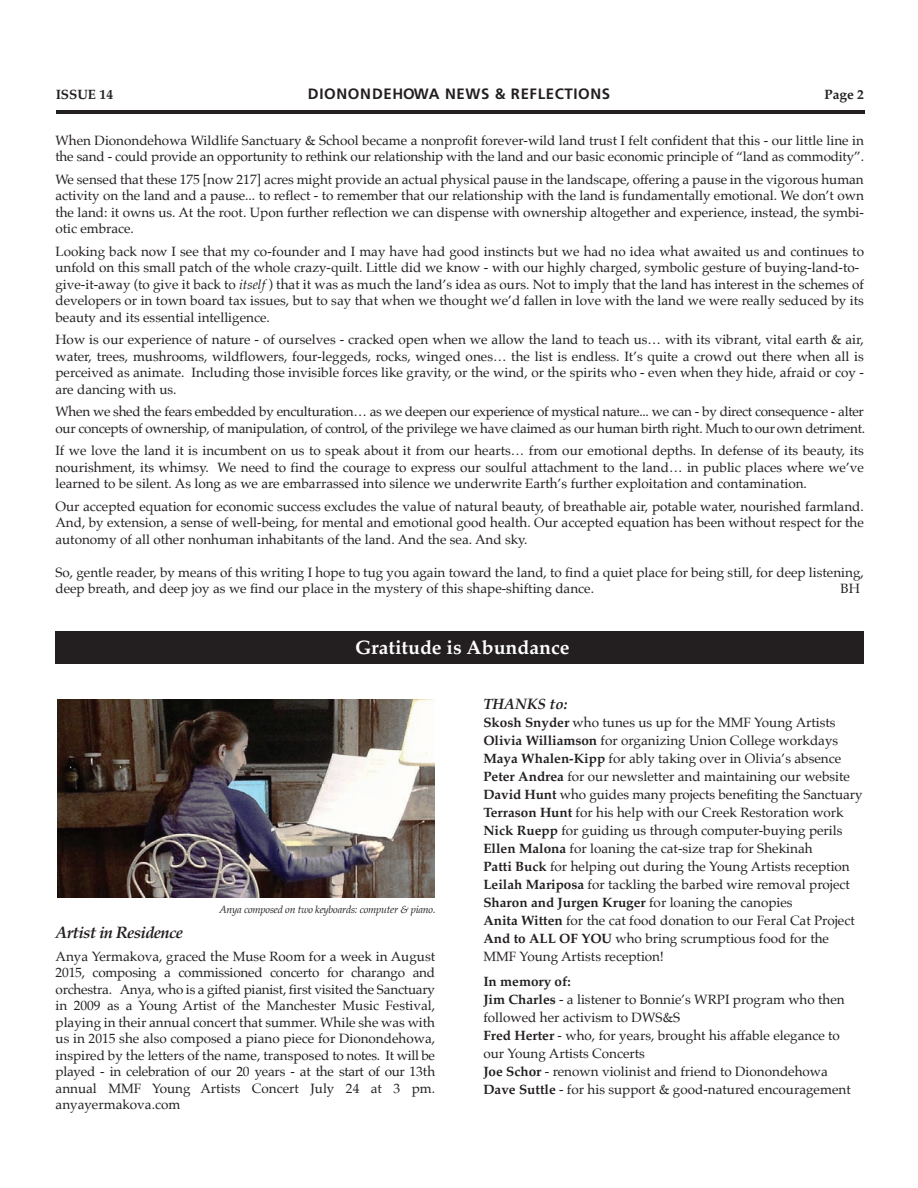
<style>
.page{position:relative;width:918px;height:1188px;background:#fff}
.page>*{position:absolute;margin:0;border:0;box-sizing:border-box;transform-origin:0 0}
.t1{font:700 19.5px "Palatino";color:#fff}
.t2{font:italic 700 16.5px "Palatino";letter-spacing:-.04em;color:#231f20}
.t3{font:700 15px "Frutiger";letter-spacing:.04em;color:#231f20}
.t4{font:italic 700 15px "Palatino";color:#231f20}
.t5{font:13.5px/16.5px "Palatino";color:#231f20}
.t6{font:13.5px/16.5px "Palatino";letter-spacing:-.02em;color:#231f20}
.t7{font:700 13.5px "Palatino";color:#231f20}
.t8{font:italic 10.5px "Palatino";letter-spacing:-.02em;color:#231f20}
.s1{font-style:italic}
.s2{font-weight:700}
</style>
<div class="page">
<img style="left:57px;top:699px;width:377px;height:199px">
<hr style="left:56px;top:111px;width:808px;height:3px;background:#231f20">
<div style="left:56px;top:631px;width:808px;height:33px;background:#231f20"></div>
<p class="t7" style="left:56px;top:83px;width:59px">ISSUE 14</p>
<p class="t3" style="left:308px;top:85px;width:304px">DIONONDEHOWA NEWS &amp; REFLECTIONS</p>
<p class="t7" style="left:825px;top:83px;width:41px">Page 2</p>
<p class="t5" style="left:55px;top:132px;width:810px">When Dionondehowa Wildlife Sanctuary &amp; School became a nonprofit forever-wild land trust I felt confident that this - our little line in the sand - could provide an opportunity to rethink our relationship with the land and our basic economic principle of “land as commodity”.</p>
<p class="t5" style="left:55px;top:171px;width:810px;text-align:justify">We sensed that these 175 [now 217] acres might provide an actual physical pause in the landscape, offering a pause in the vigorous human activity on the land and a pause... to reflect - to remember that our relationship with the land is fundamentally emotional. We don’t own the land: it owns us. At the root. Upon further reflection we can dispense with ownership altogether and experience, instead, the symbi&shy;otic embrace.</p>
<p class="t5" style="left:55px;top:243px;width:810px">Looking back now I see that my co-founder and I may have had good instincts but we had no idea what awaited us and continues to unfold on this small patch of the whole crazy-quilt. Little did we know - with our highly charged, symbolic gesture of buying-land-to&shy;give-it-away (to give it back to <span class="s1">itself</span> ) that it was as much the land’s idea as ours. Not to imply that the land has interest in the schemes of developers or in town board tax issues, but to say that when we thought we’d fallen in love with the land we were really seduced by its beauty and its essential intelligence.</p>
<p class="t5" style="left:55px;top:331px;width:810px;text-align:justify">How is our experience of nature - of ourselves - cracked open when we allow the land to teach us… with its vibrant, vital earth &amp; air, water, trees, mushrooms, wildflowers, four-leggeds, rocks, winged ones… the list is endless. It’s quite a crowd out there when all is perceived as animate. Including those invisible forces like gravity, or the wind, or the spirits who - even when they hide, afraid or coy - are dancing with us.</p>
<p class="t6" style="left:55px;top:403px;width:811px">When we shed the fears embedded by enculturation… as we deepen our experience of mystical nature... we can - by direct consequence - alter our concepts of ownership, of manipulation, of control, of the privilege we have claimed as our human birth right. Much to ourown detriment.</p>
<p class="t5" style="left:55px;top:442px;width:810px;text-align:justify">If we love the land it is incumbent on us to speak about it from our hearts… from our emotional depths. In defense of its beauty, its nourishment, its whimsy. We need to find the courage to express our soulful attachment to the land… in public places where we’ve learned to be silent. As long as we are embarrassed into silence we underwrite Earth’s further exploitation and contamination.</p>
<p class="t5" style="left:55px;top:498px;width:810px;text-align:justify">Our accepted equation for economic success excludes the value of natural beauty, of breathable air, potable water, nourished farmland.<br>And, by extension, a sense of well-being, for mental and emotional good health. Our accepted equation has been without respect for the autonomy of all other nonhuman inhabitants of the land. And the sea. And sky.</p>
<p class="t5" style="left:55px;top:564px;width:810px">So, gentle reader, by means of this writing I hope to tug you again toward the land, to find a quiet place for being still, for deep listening, deep breath, and deep joy as we find our place in the mystery of this shape-shifting dance.</p>
<p class="t5" style="left:840px;top:580px;width:21px">BH</p>
<p class="t1" style="left:355px;top:630px;width:216px">Gratitude is Abundance</p>
<p class="t8" style="left:219px;top:900px;width:218px">Anya composed on two keyboards: computer &amp; piano.</p>
<p class="t2" style="left:56px;top:919px;width:129px">Artist in Residence</p>
<p class="t5" style="left:56px;top:948px;width:381px;text-align:justify">Anya Yermakova, graced the Muse Room for a week in August 2015, composing a commissioned concerto for charango and orchestra. Anya, who is a gifted pianist, first visited the Sanctuary in 2009 as a Young Artist of the Manchester Music Festival, playing in their annual concert that summer. While she was with us in 2015 she also composed a piano piece for Dionondehowa, inspired by the letters of the name, transposed to notes. It will be played - in celebration of our 20 years - at the start of our 13th annual MMF Young Artists Concert July 24 at 3 pm. anyayermakova.com</p>
<p class="t4" style="left:483px;top:691px;width:86px">THANKS to:</p>
<p class="t5" style="left:483px;top:713px;width:381px;line-height:18px"><span class="s2">Skosh Snyder</span> who tunes us up for the MMF Young Artists <span class="s2">Olivia Williamson</span> for organizing Union College workdays <span class="s2">Maya Whalen-Kipp</span> for ably taking over in Olivia’s absence <span class="s2">Peter Andrea</span> for our newsletter and maintaining our website <span class="s2">David Hunt</span> who guides many projects benefiting the Sanctuary <span class="s2">Terrason Hunt</span> for his help with our Creek Restoration work <span class="s2">Nick Ruepp</span> for guiding us through computer-buying perils <span class="s2">Ellen Malona</span> for loaning the cat-size trap for Shekinah<br><span class="s2">Patti Buck</span> for helping out during the Young Artists reception <span class="s2">Leilah Mariposa</span> for tackling the barbed wire removal project <span class="s2">Sharon and Jurgen Kruger</span> for loaning the canopies<br><span class="s2">Anita Witten</span> for the cat food donation to our Feral Cat Project <span class="s2">And to ALL OF YOU</span> who bring scrumptious food for the MMF Young Artists reception!</p>
<p class="t5" style="left:483px;top:973px;width:369px;line-height:18px"><span class="s2">In memory of:<br>Jim Charles</span> - a listener to Bonnie’s WRPI program who then followed her activism to DWS&amp;S<br><span class="s2">Fred Herter</span> - who, for years, brought his affable elegance to our Young Artists Concerts<br><span class="s2">Joe Schor</span> - renown violinist and friend to Dionondehowa <span class="s2">Dave Suttle</span> - for his support &amp; good-natured encouragement</p>
</div>
